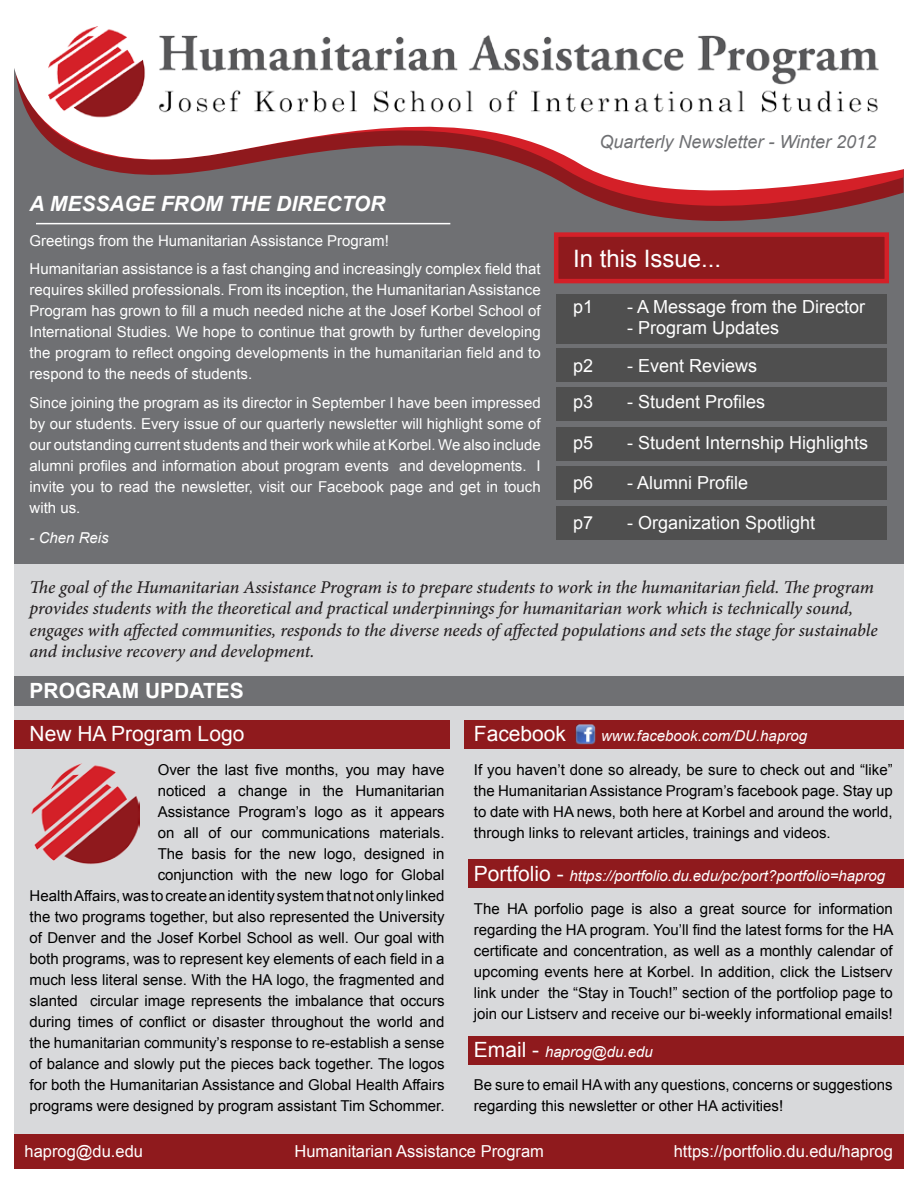
<style>
.page{position:relative;width:918px;height:1188px;background:#fff}
.page>*{position:absolute;margin:0;border:0;box-sizing:border-box;transform-origin:0 0}
.t1{font:24px "Arial";color:#fff}
.t2{font:21px "Arial";color:#fff}
.t3{font:italic 700 21px "Arial";color:#fff}
.t4{font:700 21px "Arial";color:#fff}
.t5{font:italic 500 18px/21.6px "Minion Pro";letter-spacing:-.01em;color:#231f20}
.t6{font:18px "Arial";color:#fff}
.t7{font:italic 18px "Arial";color:#6f7073}
.t8{font:16.5px "Arial";color:#fff}
.t9{font:15px/21px "Arial";color:#000;text-align:justify}
.t10{font:15px/21px "Arial";color:#fff;text-align:justify}
.t11{font:italic 15px "Arial";color:#fff}
.s1{font-style:normal;font-size:21px}
</style>
<div class="page">
<div style="left:14px;top:65px;width:890px;height:1069px;background:#d8d9db"></div>
<div style="left:14px;top:27px;width:890px;height:536px;background:#6f7073"></div>
<svg style="left:36px;top:220px;width:712px;height:5px"></svg>
<div style="left:14px;top:720px;width:436px;height:28px;background:#8f1a1d"></div>
<div style="left:464px;top:720px;width:440px;height:28px;background:#8f1a1d"></div>
<div style="left:468px;top:859px;width:436px;height:29px;background:#8f1a1d"></div>
<div style="left:468px;top:1036px;width:436px;height:28px;background:#8f1a1d"></div>
<div style="left:14px;top:676px;width:890px;height:30px;background:#6f7073"></div>
<div style="left:14px;top:1134px;width:890px;height:35px;background:#8f1a1d"></div>
<div style="left:554px;top:232px;width:335px;height:51px;background:#8f1a1d;border:4px solid #d42028"></div>
<div style="left:556px;top:294px;width:331px;height:50px;background:#4f4f4f"></div>
<div style="left:556px;top:348px;width:331px;height:34px;background:#4f4f4f"></div>
<div style="left:556px;top:387px;width:331px;height:34px;background:#4f4f4f"></div>
<div style="left:556px;top:427px;width:331px;height:33px;background:#4f4f4f"></div>
<div style="left:556px;top:466px;width:331px;height:34px;background:#4f4f4f"></div>
<div style="left:556px;top:506px;width:331px;height:33px;background:#4f4f4f"></div>
<img style="left:31px;top:764px;width:109px;height:101px">
<svg style="left:14px;top:26px;width:890px;height:194px"></svg>
<img style="left:48px;top:27px;width:833px;height:93px">
<img style="left:575px;top:724px;width:20px;height:20px">
<hr style="left:36px;top:223px;width:414px;height:1px;background:#fff">
<p class="t3" style="left:30px;top:190px;width:357px">A MESSAGE FROM THE DIRECTOR</p>
<p class="t10" style="left:30px;top:230px;width:361px">Greetings from the Humanitarian Assistance Program!</p>
<p class="t10" style="left:30px;top:258px;width:513px">Humanitarian assistance is a fast changing and increasingly complex field that requires skilled professionals. From its inception, the Humanitarian Assistance Program has grown to fill a much needed niche at the Josef Korbel School of International Studies. We hope to continue that growth by further developing the program to reflect ongoing developments in the humanitarian field and to respond to the needs of students.</p>
<p class="t10" style="left:30px;top:392px;width:513px">Since joining the program as its director in September I have been impressed by our students. Every issue of our quarterly newsletter will highlight some of our outstanding current students and their work while at Korbel. We also include alumni profiles and information about program events and developments. I invite you to read the newsletter, visit our Facebook page and get in touch with us.</p>
<p class="t11" style="left:30px;top:528px;width:81px">- Chen Reis</p>
<p class="t7" style="left:599px;top:130px;width:278px">Quarterly Newsletter - Winter 2012</p>
<p class="t1" style="left:573px;top:242px;width:150px">In this Issue...</p>
<p class="t6" style="left:573px;top:295px;width:22px">p1</p>
<p class="t6" style="left:627px;top:295px;width:240px">- A Message from the Director</p>
<p class="t6" style="left:627px;top:316px;width:154px">- Program Updates</p>
<p class="t6" style="left:573px;top:354px;width:22px">p2</p>
<p class="t6" style="left:627px;top:354px;width:132px">- Event Reviews</p>
<p class="t6" style="left:573px;top:390px;width:22px">p3</p>
<p class="t6" style="left:627px;top:390px;width:140px">- Student Profiles</p>
<p class="t6" style="left:573px;top:431px;width:22px">p5</p>
<p class="t6" style="left:627px;top:431px;width:243px">- Student Internship Highlights</p>
<p class="t6" style="left:573px;top:471px;width:22px">p6</p>
<p class="t6" style="left:627px;top:471px;width:123px">- Alumni Profile</p>
<p class="t6" style="left:573px;top:511px;width:22px">p7</p>
<p class="t6" style="left:627px;top:511px;width:190px">- Organization Spotlight</p>
<p class="t5" style="left:30px;top:576px;width:849px">The goal of the Humanitarian Assistance Program is to prepare students to work in the humanitarian field. The program provides students with the theoretical and practical underpinnings for humanitarian work which is technically sound, engages with affected communities, responds to the diverse needs of affected populations and sets the stage for sustainable and inclusive recovery and development.</p>
<p class="t4" style="left:30px;top:677px;width:216px">PROGRAM UPDATES</p>
<p class="t2" style="left:30px;top:720px;width:216px">New HA Program Logo</p>
<p class="t9" style="left:30px;top:759px;width:417px;text-align:right">Over the last five months, you may have<br>noticed a change in the Humanitarian<br>Assistance Program’s logo as it appears<br>on all of our communications materials.<br>The basis for the new logo, designed in<br>conjunction with the new logo for Global<br>Health Affairs, was to create an identity system that not only linked the two programs together, but also represented the University of Denver and the Josef Korbel School as well. Our goal with both programs, was to represent key elements of each field in a much less literal sense. With the HA logo, the fragmented and slanted circular image represents the imbalance that occurs during times of conflict or disaster throughout the world and the humanitarian community’s response to re-establish a sense of balance and slowly put the pieces back together. The logos for both the Humanitarian Assistance and Global Health Affairs programs were designed by program assistant Tim Schommer.</p>
<p class="t2" style="left:474px;top:720px;width:94px">Facebook</p>
<p class="t11" style="left:601px;top:726px;width:207px">www.facebook.com/DU.haprog</p>
<p class="t9" style="left:474px;top:759px;width:420px">If you haven’t done so already, be sure to check out and “like” the Humanitarian Assistance Program’s facebook page. Stay up to date with HA news, both here at Korbel and around the world, through links to relevant articles, trainings and videos.</p>
<p class="t11" style="left:474px;top:866px;width:413px"><span class="s1">Portfolio -</span> https://portfolio.du.edu/pc/port?portfolio=haprog</p>
<p class="t9" style="left:474px;top:898px;width:421px">The HA porfolio page is also a great source for information regarding the HA program. You’ll find the latest forms for the HA certificate and concentration, as well as a monthly calendar of upcoming events here at Korbel. In addition, click the Listserv link under the “Stay in Touch!” section of the portfoliop page to join our Listserv and receive our bi-weekly informational emails!</p>
<p class="t11" style="left:474px;top:1042px;width:180px"><span class="s1">Email -</span> haprog@du.edu</p>
<p class="t9" style="left:474px;top:1074px;width:420px">Be sure to email HA with any questions, concerns or suggestions regarding this newsletter or other HA activities!</p>
<p class="t8" style="left:25px;top:1141px;width:120px">haprog@du.edu</p>
<p class="t8" style="left:295px;top:1141px;width:251px">Humanitarian Assistance Program</p>
<p class="t8" style="left:674px;top:1141px;width:221px">https://portfolio.du.edu/haprog</p>
</div>
